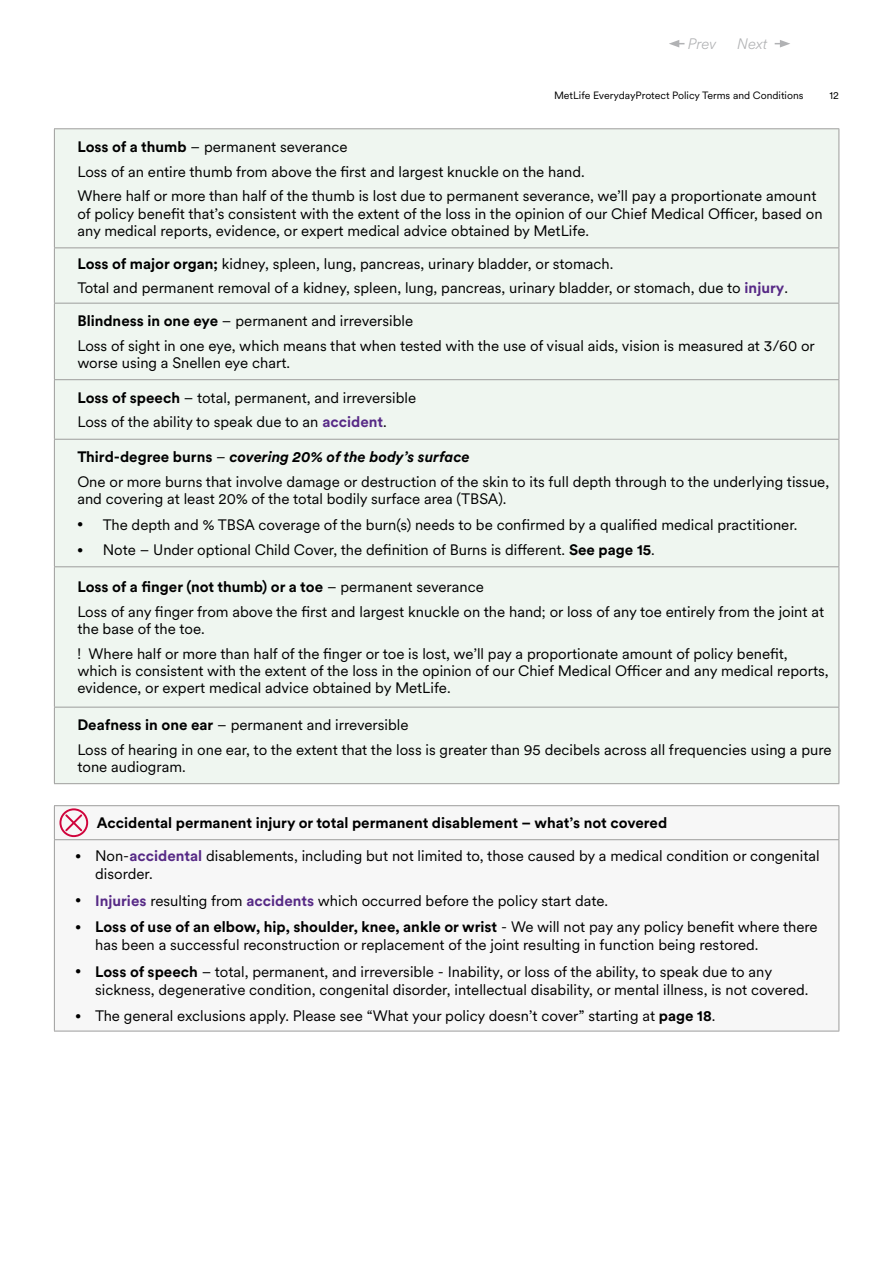
<style>
.page{position:relative;width:893px;height:1263px;background:#fff}
.page>*{position:absolute;margin:0;border:0;box-sizing:border-box;transform-origin:0 0}
.t1{font:15px/24.8px "Met Life Circular";color:#000}
.t2{font:700 15px "Met Life Circular";color:#000}
.t3{font:italic 300 15px "Met Life Circular";letter-spacing:-.01em;color:#b1b2b4}
.t4{font:10.5px "Met Life Circular";color:#000}
.s1{font-weight:700}
.s2{font-weight:700;color:#572a86}
.s3{font-weight:700;font-style:italic}
</style>
<div class="page">
<svg style="left:669px;top:40px;width:15px;height:7px"></svg>
<svg style="left:775px;top:40px;width:15px;height:7px"></svg>
<div style="left:55px;top:129px;width:783px;height:654px;background:#eff6f0"></div>
<hr style="left:54px;top:128px;width:785px;height:1px;background:#9d9d9c">
<hr style="left:54px;top:129px;width:1px;height:118px;background:#9d9d9c">
<hr style="left:838px;top:129px;width:1px;height:118px;background:#9d9d9c">
<hr style="left:54px;top:247px;width:785px;height:1px;background:#9d9d9c">
<hr style="left:54px;top:248px;width:1px;height:55px;background:#9d9d9c">
<hr style="left:838px;top:248px;width:1px;height:55px;background:#9d9d9c">
<hr style="left:54px;top:303px;width:785px;height:1px;background:#9d9d9c">
<hr style="left:54px;top:303px;width:1px;height:76px;background:#9d9d9c">
<hr style="left:838px;top:303px;width:1px;height:76px;background:#9d9d9c">
<hr style="left:54px;top:379px;width:785px;height:1px;background:#9d9d9c">
<hr style="left:54px;top:380px;width:1px;height:59px;background:#9d9d9c">
<hr style="left:838px;top:380px;width:1px;height:59px;background:#9d9d9c">
<hr style="left:54px;top:439px;width:785px;height:1px;background:#9d9d9c">
<hr style="left:54px;top:440px;width:1px;height:126px;background:#9d9d9c">
<hr style="left:838px;top:440px;width:1px;height:126px;background:#9d9d9c">
<hr style="left:54px;top:566px;width:785px;height:1px;background:#9d9d9c">
<hr style="left:54px;top:567px;width:1px;height:140px;background:#9d9d9c">
<hr style="left:838px;top:567px;width:1px;height:140px;background:#9d9d9c">
<hr style="left:54px;top:707px;width:785px;height:1px;background:#9d9d9c">
<hr style="left:54px;top:707px;width:1px;height:76px;background:#9d9d9c">
<hr style="left:838px;top:707px;width:1px;height:76px;background:#9d9d9c">
<hr style="left:54px;top:783px;width:785px;height:1px;background:#9d9d9c">
<svg style="left:55px;top:806px;width:783px;height:225px"></svg>
<hr style="left:54px;top:805px;width:785px;height:1px;background:#9d9d9c">
<hr style="left:54px;top:806px;width:1px;height:33px;background:#9d9d9c">
<hr style="left:838px;top:806px;width:1px;height:33px;background:#9d9d9c">
<hr style="left:54px;top:839px;width:785px;height:1px;background:#9d9d9c">
<hr style="left:54px;top:840px;width:1px;height:191px;background:#9d9d9c">
<hr style="left:838px;top:840px;width:1px;height:191px;background:#9d9d9c">
<hr style="left:54px;top:1031px;width:785px;height:1px;background:#9d9d9c">
<div style="left:59px;top:808px;width:29px;height:29px;border:2px solid #d0043c;border-radius:50%"></div>
<svg style="left:64px;top:812px;width:20px;height:21px"></svg>
<p class="t3" style="left:688px;top:33px;width:30px">Prev</p>
<p class="t3" style="left:737px;top:33px;width:32px">Next</p>
<p class="t4" style="left:554px;top:89px;width:251px">MetLife EverydayProtect Policy Terms and Conditions</p>
<p class="t4" style="left:830px;top:89px;width:11px">12</p>
<p class="t1" style="left:77px;top:134px;width:741px"><span class="s1">Loss of a thumb</span> – permanent severance<br>Loss of an entire thumb from above the first and largest knuckle on the hand.<br>Where half or more than half of the thumb is lost due to permanent severance, we’ll pay a proportionate amount</p>
<p class="t1" style="left:77px;top:204px;width:747px;line-height:17.2px">of policy benefit that’s consistent with the extent of the loss in the opinion of our Chief Medical Officer, based on any medical reports, evidence, or expert medical advice obtained by MetLife.</p>
<p class="t1" style="left:77px;top:251px;width:712px"><span class="s1">Loss of major organ;</span> kidney, spleen, lung, pancreas, urinary bladder, or stomach.<br>Total and permanent removal of a kidney, spleen, lung, pancreas, urinary bladder, or stomach, due to <span class="s2">injury</span>.</p>
<p class="t1" style="left:77px;top:308px;width:739px"><span class="s1">Blindness in one eye</span> – permanent and irreversible<br>Loss of sight in one eye, which means that when tested with the use of visual aids, vision is measured at 3/60 or</p>
<p class="t1" style="left:77px;top:350px;width:214px">worse using a Snellen eye chart.</p>
<p class="t1" style="left:77px;top:384px;width:340px"><span class="s1">Loss of speech</span> – total, permanent, and irreversible<br>Loss of the ability to speak due to an <span class="s2">accident</span>.</p>
<p class="t1" style="left:77px;top:444px;width:753px"><span class="s1">Third-degree burns</span> – <span class="s3">covering 20% of the body’s surface<br></span>One or more burns that involve damage or destruction of the skin to its full depth through to the underlying tissue,</p>
<p class="t1" style="left:77px;top:486px;width:431px">and covering at least 20% of the total bodily surface area (TBSA).</p>
<p class="t1" style="left:77px;top:511px;width:722px">● The depth and % TBSA coverage of the burn(s) needs to be confirmed by a qualified medical practitioner.</p>
<p class="t1" style="left:77px;top:537px;width:579px">● Note – Under optional Child Cover, the definition of Burns is different. <span class="s1">See page 15</span>.</p>
<p class="t1" style="left:77px;top:574px;width:748px"><span class="s1">Loss of a finger (not thumb) or a toe</span> – permanent severance<br>Loss of any finger from above the first and largest knuckle on the hand; or loss of any toe entirely from the joint at</p>
<p class="t1" style="left:77px;top:616px;width:712px">the base of the toe.<br>! Where half or more than half of the finger or toe is lost, we’ll pay a proportionate amount of policy benefit,</p>
<p class="t1" style="left:77px;top:661px;width:753px;line-height:17.2px">which is consistent with the extent of the loss in the opinion of our Chief Medical Officer and any medical reports, evidence, or expert medical advice obtained by MetLife.</p>
<p class="t1" style="left:77px;top:712px;width:756px"><span class="s1">Deafness in one ear</span> – permanent and irreversible<br>Loss of hearing in one ear, to the extent that the loss is greater than 95 decibels across all frequencies using a pure</p>
<p class="t1" style="left:77px;top:754px;width:110px">tone audiogram.</p>
<p class="t2" style="left:97px;top:813px;width:572px">Accidental permanent injury or total permanent disablement – what’s not covered</p>
<p class="t1" style="left:95px;top:846px;width:726px;line-height:18px;text-indent:-20px">● Non-<span class="s2">accidental</span> disablements, including but not limited to, those caused by a medical condition or congenital disorder.</p>
<p class="t1" style="left:76px;top:887px;width:534px">● <span class="s2">Injuries</span> resulting from <span class="s2">accidents</span> which occurred before the policy start date.</p>
<p class="t1" style="left:95px;top:917px;width:724px;line-height:18px;text-indent:-20px">● <span class="s1">Loss of use of an elbow, hip, shoulder, knee, ankle or wrist</span> - We will not pay any policy benefit where there has been a successful reconstruction or replacement of the joint resulting in function being restored.</p>
<p class="t1" style="left:95px;top:962px;width:715px;line-height:18px;text-indent:-20px">● <span class="s1">Loss of speech</span> – total, permanent, and irreversible - Inability, or loss of the ability, to speak due to any sickness, degenerative condition, congenital disorder, intellectual disability, or mental illness, is not covered.</p>
<p class="t1" style="left:76px;top:1003px;width:641px">● The general exclusions apply. Please see “What your policy doesn’t cover” starting at <span class="s1">page 18</span>.</p>
</div>
